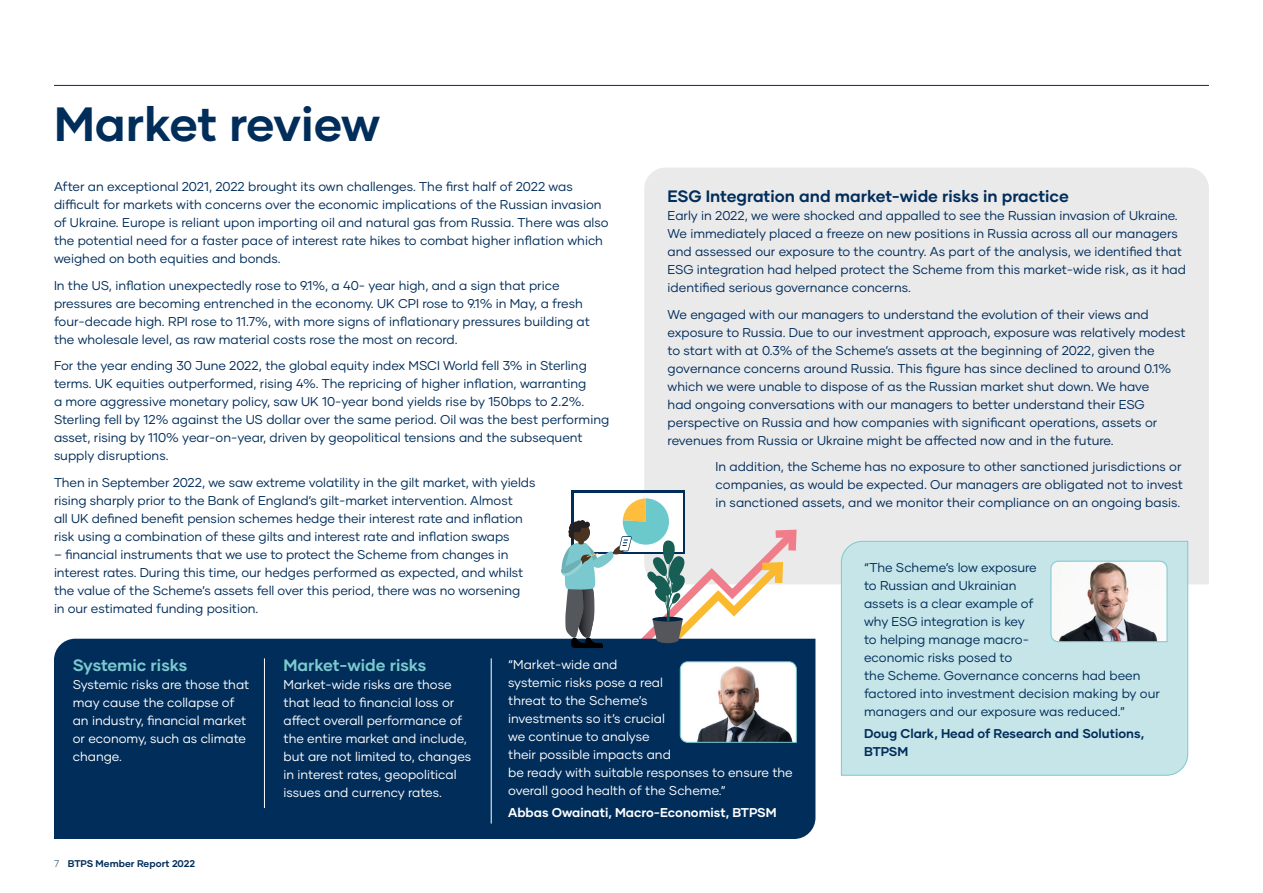
<style>
.page{position:relative;width:1263px;height:893px;background:#fff}
.page>*{position:absolute;margin:0;border:0;box-sizing:border-box;transform-origin:0 0}
.t1{font:700 48px "Gilmer";letter-spacing:-.01em;color:#002d5a}
.t2{font:700 16.5px "Gilmer";color:#002d5a}
.t3{font:700 16.5px "Gilmer";color:#7bc9cf}
.t4{font:12.75px/18px "Gilmer";color:#002d5a}
.t5{font:12.75px/18px "Gilmer";color:#fff}
.t6{font:700 12.75px/18px "Gilmer";color:#002d5a}
.t7{font:700 12.75px "Gilmer";color:#fff}
.t8{font:700 9.75px "Gilmer";color:#002d5a}
.s1{font-weight:300}
</style>
<div class="page">
<div style="left:644px;top:168px;width:565px;height:416px;background:#ebeaeb"></div>
<div style="left:54px;top:639px;width:761px;height:200px;background:#002d5a"></div>
<hr style="left:54px;top:85px;width:1155px;height:1px;background:#002d5a">
<hr style="left:264px;top:658px;width:1px;height:150px;background:#fff">
<hr style="left:491px;top:658px;width:1px;height:166px;background:#fff">
<div style="left:841px;top:541px;width:347px;height:235px;background:#c6e5e8"></div>
<svg style="left:1050px;top:561px;width:117px;height:81px"></svg>
<div style="left:571px;top:490px;width:114px;height:64px;background:#002e59"></div>
<div style="left:574px;top:493px;width:109px;height:58px;background:#fff"></div>
<svg style="left:561px;top:498px;width:242px;height:245px"></svg>
<h1 class="t1" style="left:54px;top:94px;width:328px">Market review</h1>
<p class="t4" style="left:54px;top:178px;width:556px">After an exceptional 2021, 2022 brought its own challenges. The first half of 2022 was difficult for markets with concerns over the economic implications of the Russian invasion of Ukraine. Europe is reliant upon importing oil and natural gas from Russia. There was also the potential need for a faster pace of interest rate hikes to combat higher inflation which weighed on both equities and bonds.</p>
<p class="t4" style="left:54px;top:276px;width:537px">In the US, inflation unexpectedly rose to 9.1%, a 40- year high, and a sign that price pressures are becoming entrenched in the economy. UK CPI rose to 9.1% in May, a fresh four-decade high. RPI rose to 11.7%, with more signs of inflationary pressures building at the wholesale level, as raw material costs rose the most on record.</p>
<p class="t4" style="left:54px;top:357px;width:557px">For the year ending 30 June 2022, the global equity index MSCI World fell 3% in Sterling terms. UK equities outperformed, rising 4%. The repricing of higher inflation, warranting<br>a more aggressive monetary policy, saw UK 10-year bond yields rise by 150bps to 2.2%.<br>Sterling fell by 12% against the US dollar over the same period. Oil was the best performing asset, rising by 110% year-on-year, driven by geopolitical tensions and the subsequent supply disruptions.</p>
<p class="t4" style="left:54px;top:473px;width:483px">Then in September 2022, we saw extreme volatility in the gilt market, with yields rising sharply prior to the Bank of England’s gilt-market intervention. Almost<br>all UK defined benefit pension schemes hedge their interest rate and inflation risk using a combination of these gilts and interest rate and inflation swaps</p>
<p class="t4" style="left:54px;top:545px;width:471px">– financial instruments that we use to protect the Scheme from changes in interest rates. During this time, our hedges performed as expected, and whilst the value of the Scheme’s assets fell over this period, there was no worsening in our estimated funding position.</p>
<p class="t2" style="left:668px;top:186px;width:403px">ESG Integration and market-wide risks in practice</p>
<p class="t4" style="left:668px;top:206px;width:520px">Early in 2022, we were shocked and appalled to see the Russian invasion of Ukraine.<br>We immediately placed a freeze on new positions in Russia across all our managers and assessed our exposure to the country. As part of the analysis, we identified that ESG integration had helped protect the Scheme from this market-wide risk, as it had identified serious governance concerns.</p>
<p class="t4" style="left:668px;top:305px;width:519px">We engaged with our managers to understand the evolution of their views and exposure to Russia. Due to our investment approach, exposure was relatively modest to start with at 0.3% of the Scheme’s assets at the beginning of 2022, given the governance concerns around Russia. This figure has since declined to around 0.1% which we were unable to dispose of as the Russian market shut down. We have<br>had ongoing conversations with our managers to better understand their ESG perspective on Russia and how companies with significant operations, assets or revenues from Russia or Ukraine might be affected now and in the future.</p>
<p class="t4" style="left:715px;top:457px;width:469px">In addition, the Scheme has no exposure to other sanctioned jurisdictions or companies, as would be expected. Our managers are obligated not to invest in sanctioned assets, and we monitor their compliance on an ongoing basis.</p>
<p class="t4" style="left:864px;top:558px;width:297px">“The Scheme’s low exposure<br>to Russian and Ukrainian<br>assets is a clear example of<br>why ESG integration is key<br>to helping manage macro-<br>economic risks posed to<br>the Scheme. Governance concerns had been factored into investment decision making by our managers and our exposure was reduced.”</p>
<p class="t6" style="left:864px;top:724px;width:282px">Doug Clark, Head of Research and Solutions,<br>BTPSM</p>
<p class="t3" style="left:73px;top:654px;width:116px">Systemic risks</p>
<p class="t5" style="left:73px;top:675px;width:178px">Systemic risks are those that may cause the collapse of an industry, financial market or economy, such as climate change.</p>
<p class="t3" style="left:284px;top:655px;width:144px">Market-wide risks</p>
<p class="t5" style="left:284px;top:676px;width:189px">Market-wide risks are those that lead to financial loss or affect overall performance of the entire market and include, but are not limited to, changes in interest rates, geopolitical issues and currency rates.</p>
<p class="t5" style="left:508px;top:655px;width:286px">“Market-wide and<br>systemic risks pose a real<br>threat to the Scheme’s<br>investments so it’s crucial<br>we continue to analyse<br>their possible impacts and<br>be ready with suitable responses to ensure the overall good health of the Scheme.”</p>
<p class="t7" style="left:508px;top:805px;width:270px">Abbas Owainati, Macro-Economist, BTPSM</p>
<p class="t8" style="left:54px;top:857px;width:143px"><span class="s1">7</span> BTPS Member Report 2022</p>
</div>
